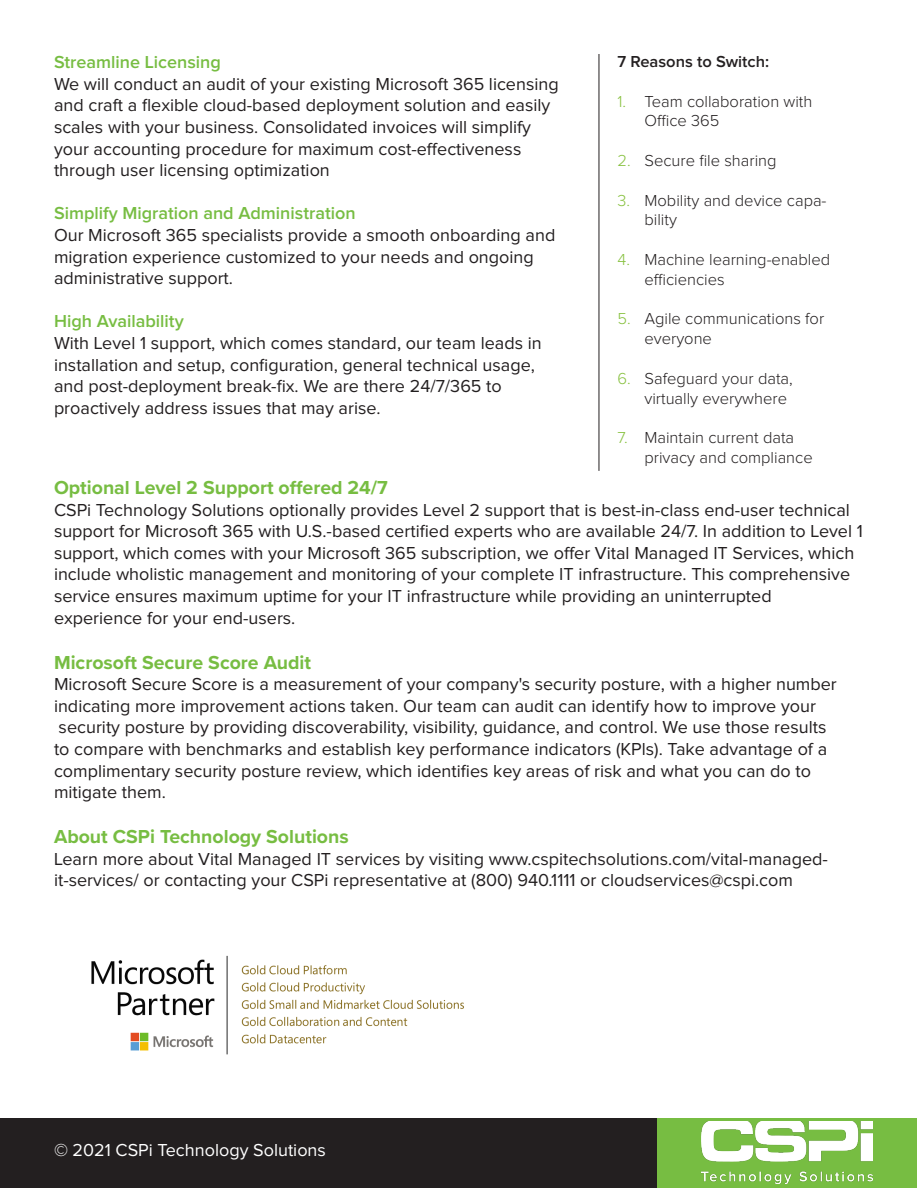
<style>
.page{position:relative;width:918px;height:1188px;background:#fff}
.page>*{position:absolute;margin:0;border:0;box-sizing:border-box;transform-origin:0 0}
.t1{font:700 19.5px "Proxima Nova";color:#77bd42}
.t2{font:18px/21.6px "Proxima Nova";color:#231f20}
.t3{font:600 18px "Proxima Nova";color:#77bd42}
.t4{font:18px "Proxima Nova";color:#fff}
.t5{font:300 16.5px/19.8px "Proxima Nova";color:#231f20}
.t6{font:600 16.5px "Proxima Nova";color:#231f20}
.s1{color:#87c13f}
</style>
<div class="page">
<div style="left:0;top:1118px;width:657px;height:70px;background:#231f20"></div>
<div style="left:657px;top:1118px;width:259px;height:70px;background:#77bd42"></div>
<img style="left:91px;top:955px;width:373px;height:100px">
<hr style="left:599px;top:54px;width:1px;height:417px;background:#231f20">
<img style="left:701px;top:1121px;width:172px;height:62px">
<p class="t3" style="left:54px;top:52px;width:168px">Streamline Licensing</p>
<p class="t2" style="left:54px;top:73px;width:506px">We will conduct an audit of your existing Microsoft 365 licensing and craft a flexible cloud-based deployment solution and easily scales with your business. Consolidated invoices will simplify your accounting procedure for maximum cost-effectiveness through user licensing optimization</p>
<p class="t3" style="left:54px;top:203px;width:303px">Simplify Migration and Administration</p>
<p class="t2" style="left:54px;top:225px;width:503px">Our Microsoft 365 specialists provide a smooth onboarding and migration experience customized to your needs and ongoing administrative support.</p>
<p class="t3" style="left:54px;top:311px;width:131px">High Availability</p>
<p class="t2" style="left:54px;top:333px;width:489px">With Level 1 support, which comes standard, our team leads in installation and setup, configuration, general technical usage, and post-deployment break-fix. We are there 24/7/365 to proactively address issues that may arise.</p>
<p class="t6" style="left:617px;top:52px;width:153px">7 Reasons to Switch:</p>
<p class="t5" style="left:644px;top:92px;width:169px;text-indent:-27px"><span class="s1">1.</span> Team collaboration with<br>Office 365</p>
<p class="t5" style="left:617px;top:151px;width:161px"><span class="s1">2.</span> Secure file sharing</p>
<p class="t5" style="left:644px;top:191px;width:184px;text-indent:-27px"><span class="s1">3.</span> Mobility and device capa&shy;bility</p>
<p class="t5" style="left:644px;top:250px;width:187px;text-indent:-27px"><span class="s1">4.</span> Machine learning-enabled efficiencies</p>
<p class="t5" style="left:644px;top:309px;width:181px;text-indent:-27px"><span class="s1">5.</span> Agile communications for everyone</p>
<p class="t5" style="left:644px;top:369px;width:150px;text-indent:-27px"><span class="s1">6.</span> Safeguard your data, virtually everywhere</p>
<p class="t5" style="left:644px;top:428px;width:170px;text-indent:-27px"><span class="s1">7.</span> Maintain current data privacy and compliance</p>
<p class="t1" style="left:54px;top:473px;width:335px">Optional Level 2 Support offered 24/7</p>
<p class="t2" style="left:54px;top:499px;width:810px">CSPi Technology Solutions optionally provides Level 2 support that is best-in-class end-user technical support for Microsoft 365 with U.S.-based certified experts who are available 24/7. In addition to Level 1 support, which comes with your Microsoft 365 subscription, we offer Vital Managed IT Services, which include wholistic management and monitoring of your complete IT infrastructure. This comprehensive service ensures maximum uptime for your IT infrastructure while providing an uninterrupted experience for your end-users.</p>
<p class="t1" style="left:54px;top:648px;width:259px">Microsoft Secure Score Audit</p>
<p class="t2" style="left:54px;top:674px;width:784px">Microsoft Secure Score is a measurement of your company's security posture, with a higher number indicating more improvement actions taken. Our team can audit can identify how to improve your security posture by providing discoverability, visibility, guidance, and control. We use those results to compare with benchmarks and establish key performance indicators (KPls). Take advantage of a complimentary security posture review, which identifies key areas of risk and what you can do to mitigate them.</p>
<p class="t1" style="left:54px;top:822px;width:296px">About CSPi Technology Solutions</p>
<p class="t2" style="left:54px;top:848px;width:776px">Learn more about Vital Managed IT services by visiting www.cspitechsolutions.com/vital-managed&shy;it-services/ or contacting your CSPi representative at (800) 940.1111 or cloudservices@cspi.com</p>
<p class="t4" style="left:54px;top:1140px;width:273px">© 2021 CSPi Technology Solutions</p>
</div>
